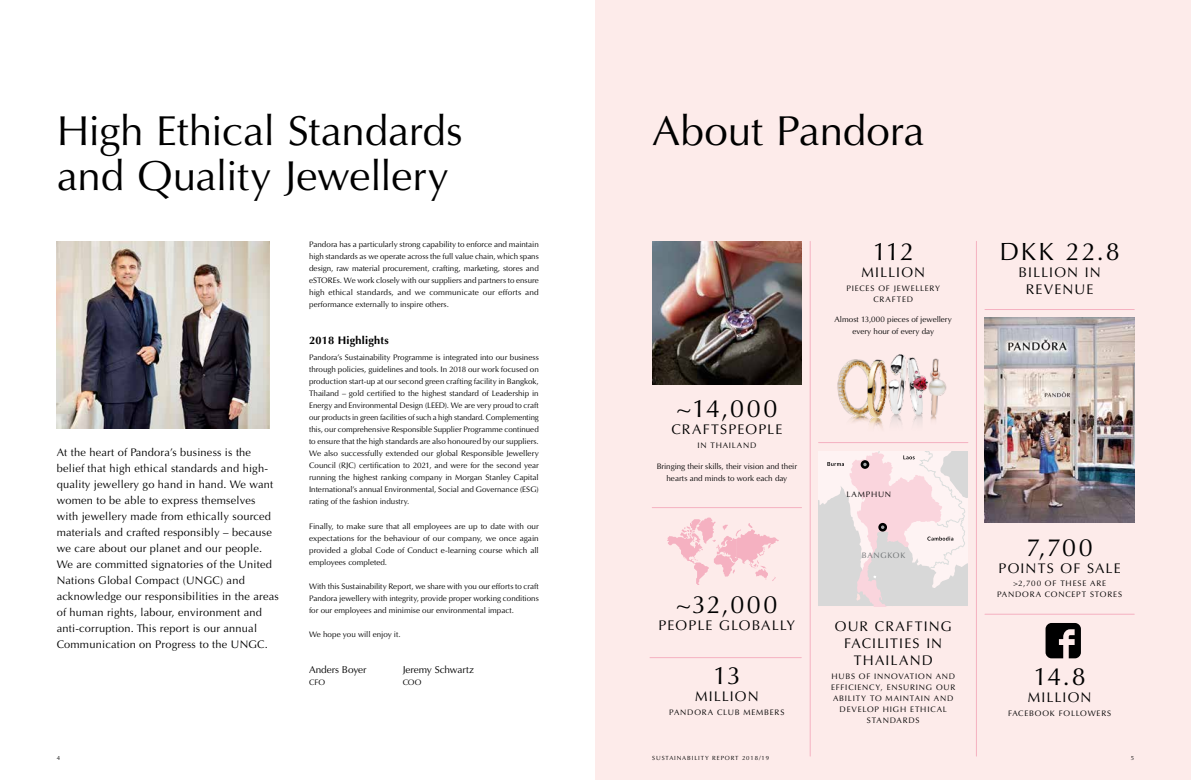
<style>
.page{position:relative;width:1191px;height:780px;background:#fff}
.page>*{position:absolute;margin:0;border:0;box-sizing:border-box;transform-origin:0 0}
.t1{font:42px "Optima LTCYR";letter-spacing:-.005em;color:#000}
.t2{font:25px "Optima LTCYR";letter-spacing:.07em;color:#000}
.t3{font:14px/17px "Optima LTCYR";letter-spacing:.08em;color:#000;text-align:center}
.t4{font:11px/16px "Optima LTCYR";letter-spacing:.02em;color:#000}
.t5{font:700 11px "Optima LTCYR";letter-spacing:.02em;color:#000}
.t6{font:10px "Optima LTCYR";letter-spacing:-.005em;color:#000}
.t7{font:8px/12px "Optima LTCYR";letter-spacing:.01em;color:#000;text-align:justify}
.t8{font:8px/11px "Optima LTCYR";letter-spacing:.1em;color:#000;text-align:center}
.t9{font:8px/11px "Optima LTCYR";letter-spacing:.105em;color:#000;text-align:center}
.t10{font:8px "Optima LTCYR";letter-spacing:.1em;color:#6b6f71}
.t11{font:6px "Optima LTCYR";letter-spacing:.15em;color:#000}
</style>
<div class="page">
<div style="left:595px;top:0;width:596px;height:780px;background:#fdebea"></div>
<img style="left:56px;top:241px;width:214px;height:188px">
<img style="left:652px;top:241px;width:149px;height:143px">
<img style="left:985px;top:318px;width:149px;height:204px">
<svg style="left:1045px;top:623px;width:36px;height:35px"></svg>
<img style="left:837px;top:359px;width:23px;height:63px">
<img style="left:860px;top:359px;width:26px;height:69px">
<img style="left:929px;top:358px;width:18px;height:62px">
<img style="left:886px;top:354px;width:43px;height:70px">
<svg style="left:667px;top:517px;width:112px;height:68px"></svg>
<svg style="left:818px;top:451px;width:150px;height:155px"></svg>
<hr style="left:985px;top:614px;width:149px;height:1px;background:#f5b1c1">
<hr style="left:650px;top:657px;width:151px;height:1px;background:#f5b1c1">
<hr style="left:818px;top:442px;width:150px;height:1px;background:#f5b1c1">
<hr style="left:652px;top:507px;width:149px;height:1px;background:#f5b1c1">
<hr style="left:985px;top:309px;width:149px;height:1px;background:#f5b1c1">
<hr style="left:976px;top:241px;width:1px;height:515px;background:#f5b1c1">
<hr style="left:810px;top:241px;width:1px;height:515px;background:#f5b1c1">
<h1 class="t1" style="left:57px;top:104px;width:407px">High Ethical Standards</h1>
<h1 class="t1" style="left:652px;top:104px;width:274px">About Pandora</h1>
<h1 class="t1" style="left:57px;top:149px;width:393px">and Quality Jewellery</h1>
<p class="t4" style="left:57px;top:444px;width:224px">At the heart of Pandora’s business is the belief that high ethical standards and high&shy;quality jewellery go hand in hand. We want women to be able to express themselves with jewellery made from ethically sourced materials and crafted responsibly – because we care about our planet and our people.<br>We are committed signatories of the United Nations Global Compact (UNGC) and acknowledge our responsibilities in the areas of human rights, labour, environment and anti-corruption. This report is our annual Communication on Progress to the UNGC.</p>
<p class="t7" style="left:309px;top:238px;width:231px">Pandora has a particularly strong capability to enforce and maintain high standards as we operate across the full value chain, which spans design, raw material procurement, crafting, marketing, stores and eSTOREs. We work closely with our suppliers and partners to ensure high ethical standards, and we communicate our efforts and performance externally to inspire others.</p>
<h3 class="t5" style="left:309px;top:333px;width:81px">2018 Highlights</h3>
<p class="t7" style="left:309px;top:352px;width:231px">Pandora’s Sustainability Programme is integrated into our business through policies, guidelines and tools. In 2018 our work focused on production start-up at our second green crafting facility in Bangkok, Thailand – gold certified to the highest standard of Leadership in Energy and Environmental Design (LEED). We are very proud to craft our products in green facilities of such a high standard. Complementing this, our comprehensive Responsible Supplier Programme continued to ensure that the high standards are also honoured by our suppliers.<br>We also successfully extended our global Responsible Jewellery Council (RJC) certification to 2021, and were for the second year running the highest ranking company in Morgan Stanley Capital International’s annual Environmental, Social and Governance (ESG) rating of the fashion industry.</p>
<p class="t7" style="left:309px;top:520px;width:231px">Finally, to make sure that all employees are up to date with our expectations for the behaviour of our company, we once again provided a global Code of Conduct e-learning course which all employees completed.</p>
<p class="t7" style="left:309px;top:580px;width:231px">With this Sustainability Report, we share with you our efforts to craft Pandora jewellery with integrity, provide proper working conditions for our employees and minimise our environmental impact.</p>
<p class="t7" style="left:309px;top:628px;width:93px">We hope you will enjoy it.</p>
<p class="t6" style="left:309px;top:663px;width:59px">Anders Boyer</p>
<p class="t7" style="left:309px;top:676px;width:18px">CFO</p>
<p class="t6" style="left:403px;top:663px;width:73px">Jeremy Schwartz</p>
<p class="t7" style="left:403px;top:676px;width:20px">COO</p>
<h2 class="t2" style="left:676px;top:393px;width:102px">~14,000</h2>
<h3 class="t3" style="left:671px;top:421px;width:112px">CRAFTSPEOPLE</h3>
<p class="t9" style="left:697px;top:440px;width:60px">IN THAILAND</p>
<p class="t7" style="left:656px;top:460px;width:142px;text-align:center">Bringing their skills, their vision and their hearts and minds to work each day</p>
<h2 class="t2" style="left:676px;top:588px;width:103px">~32,000</h2>
<h3 class="t3" style="left:658px;top:616px;width:138px">PEOPLE GLOBALLY</h3>
<h2 class="t2" style="left:713px;top:659px;width:29px">13</h2>
<h3 class="t3" style="left:695px;top:687px;width:65px">MILLION</h3>
<p class="t9" style="left:669px;top:706px;width:117px">PANDORA CLUB MEMBERS</p>
<h2 class="t2" style="left:872px;top:236px;width:42px">112</h2>
<h3 class="t3" style="left:861px;top:264px;width:65px">MILLION</h3>
<p class="t8" style="left:846px;top:282px;width:95px">PIECES OF JEWELLERY<br>CRAFTED</p>
<p class="t7" style="left:834px;top:313px;width:119px;text-align:center">Almost 13,000 pieces of jewellery every hour of every day</p>
<p class="t9" style="left:846px;top:488px;width:46px">LAMPHUN</p>
<p class="t10" style="left:862px;top:550px;width:45px">BANGKOK</p>
<h3 class="t3" style="left:835px;top:617px;width:118px">OUR CRAFTING<br>FACILITIES IN<br>THAILAND</h3>
<p class="t8" style="left:831px;top:670px;width:126px">HUBS OF INNOVATION AND<br>EFFICIENCY, ENSURING OUR<br>ABILITY TO MAINTAIN AND<br>DEVELOP HIGH ETHICAL<br>STANDARDS</p>
<h2 class="t2" style="left:999px;top:236px;width:122px">DKK 22.8</h2>
<h3 class="t3" style="left:1018px;top:264px;width:84px">BILLION IN<br>REVENUE</h3>
<h2 class="t2" style="left:1026px;top:531px;width:68px">7,700</h2>
<h3 class="t3" style="left:998px;top:559px;width:124px">POINTS OF SALE</h3>
<p class="t9" style="left:997px;top:578px;width:127px">&gt;2,700 OF THESE ARE<br>PANDORA CONCEPT STORES</p>
<h2 class="t2" style="left:1033px;top:661px;width:54px">14.8</h2>
<h3 class="t3" style="left:1027px;top:689px;width:65px">MILLION</h3>
<p class="t8" style="left:1008px;top:707px;width:105px">FACEBOOK FOLLOWERS</p>
<p class="t11" style="left:57px;top:754px;width:5px">4</p>
<p class="t11" style="left:652px;top:754px;width:118px">SUSTAINABILITY REPORT 2018/19</p>
<p class="t11" style="left:1131px;top:754px;width:5px">5</p>
</div>
